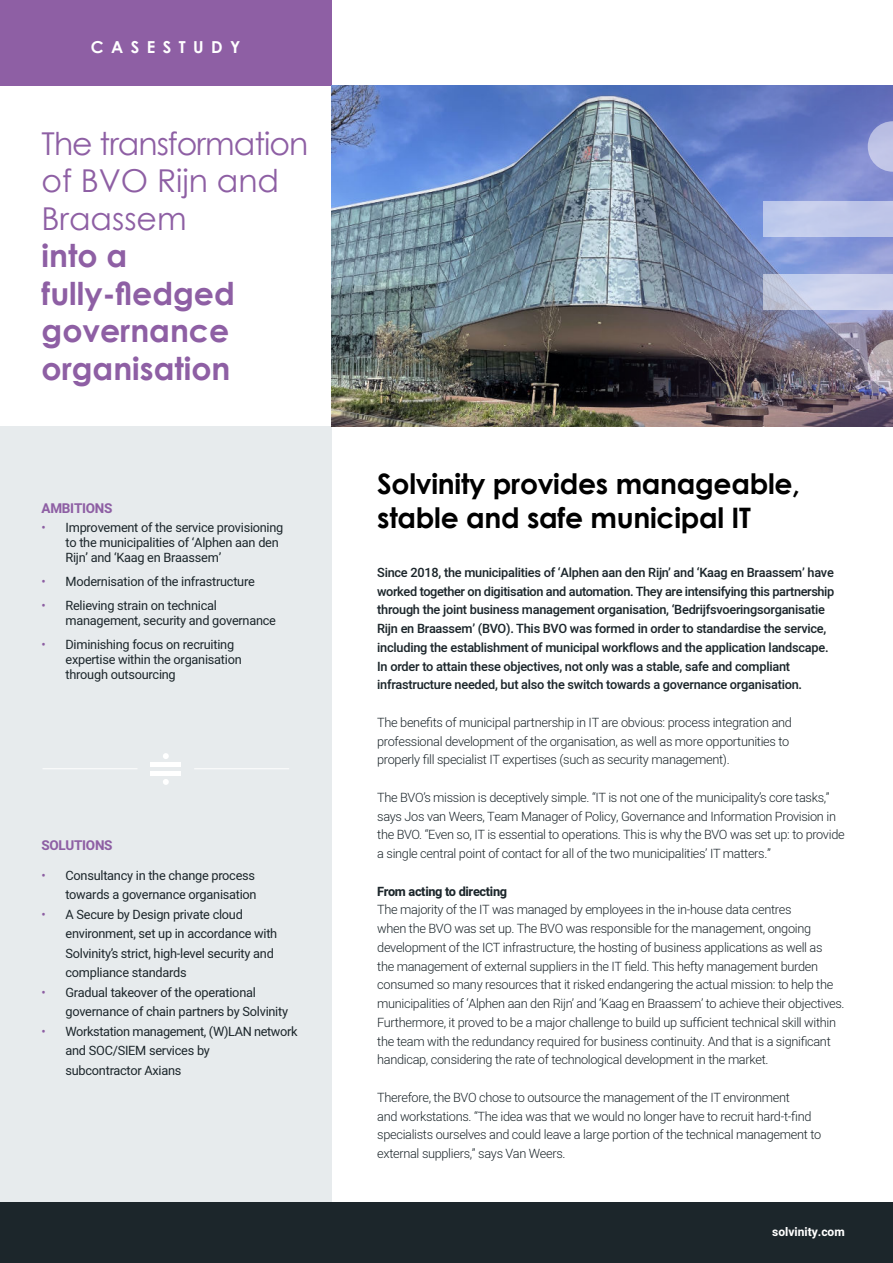
<style>
.page{position:relative;width:893px;height:1263px;background:#fff}
.page>*{position:absolute;margin:0;border:0;box-sizing:border-box;transform-origin:0 0}
.t1{font:700 31.5px/37.5px "Century Gothic";color:#8e5fa4}
.t2{font:31.5px/37.5px "Century Gothic";letter-spacing:-.015em;color:#8e5fa4}
.t3{font:700 28.2px/33.9px "Century Gothic";letter-spacing:-.01em;color:#000}
.t4{font:700 16.5px "Century Gothic";letter-spacing:.45em;color:#fff}
.t5{font:700 13.5px "Heebo";letter-spacing:-.02em;color:#8e5fa4}
.t6{font:300 12.75px/18.8px "Heebo";letter-spacing:-.025em;color:#1c262b}
.t7{font:12.75px/19.5px "Heebo";letter-spacing:-.02em;color:#1c262b}
.t8{font:500 12.75px/18.8px "Heebo";letter-spacing:-.02em;color:#1c262b}
.t9{font:700 12.75px "Heebo";letter-spacing:-.025em;color:#1c262b}
.t10{font:700 12px "Heebo";color:#fff}
.s1{color:#8c5ea2}
</style>
<div class="page">
<div style="left:0;top:426px;width:332px;height:777px;background:#e7ebed"></div>
<div style="left:0;top:1203px;width:893px;height:60px;background:#1c262b"></div>
<div style="left:0;top:0;width:332px;height:85px;background:#8e5fa4"></div>
<img style="left:332px;top:85px;width:150px;height:341px">
<svg style="left:163px;top:779px;width:6px;height:6px"></svg>
<svg style="left:163px;top:753px;width:6px;height:6px"></svg>
<div style="left:151px;top:762px;width:30px;height:5px;background:#fff"></div>
<hr style="left:151px;top:771px;width:30px;height:4px;background:#fff">
<hr style="left:194px;top:768px;width:95px;height:1px;background:#fff">
<hr style="left:43px;top:768px;width:94px;height:1px;background:#fff">
<img style="left:482px;top:85px;width:411px;height:341px">
<svg style="left:868px;top:340px;width:25px;height:50px"></svg>
<svg style="left:868px;top:121px;width:25px;height:51px"></svg>
<div style="left:764px;top:201px;width:129px;height:36px;background:#c0c9eb"></div>
<svg style="left:764px;top:274px;width:129px;height:36px;background:#c8cee7"></svg>
<p class="t4" style="left:91px;top:40px;width:151px">CASESTUDY</p>
<h1 class="t2" style="left:42px;top:128px;width:268px">The transformation of BVO Rijn and<br>Braassem</h1>
<h1 class="t1" style="left:42px;top:240px;width:195px">into a fully-fledged governance organisation</h1>
<p class="t5" style="left:42px;top:498px;width:72px">AMBITIONS</p>
<p class="t7" style="left:66px;top:519px;width:219px;line-height:15.3px;text-indent:-24px"><span class="s1">•</span> Improvement of the service provisioning to the municipalities of ‘Alphen aan den<br>Rijn’ and ‘Kaag en Braassem’</p>
<p class="t7" style="left:42px;top:571px;width:215px"><span class="s1">•</span> Modernisation of the infrastructure</p>
<p class="t7" style="left:66px;top:597px;width:212px;line-height:15.3px;text-indent:-24px"><span class="s1">•</span> Relieving strain on technical management, security and governance</p>
<p class="t7" style="left:66px;top:636px;width:178px;line-height:15.3px;text-indent:-24px"><span class="s1">•</span> Diminishing focus on recruiting expertise within the organisation through outsourcing</p>
<p class="t5" style="left:42px;top:835px;width:73px">SOLUTIONS</p>
<p class="t7" style="left:42px;top:865px;width:217px;text-align:right"><span class="s1">•</span> Consultancy in the change process towards a governance organisation</p>
<p class="t7" style="left:66px;top:904px;width:213px;text-indent:-24px"><span class="s1">•</span> A Secure by Design private cloud environment, set up in accordance with Solvinity’s strict, high-level security and compliance standards</p>
<p class="t7" style="left:66px;top:982px;width:224px;text-indent:-24px"><span class="s1">•</span> Gradual takeover of the operational governance of chain partners by Solvinity</p>
<p class="t7" style="left:66px;top:1021px;width:233px;text-indent:-24px"><span class="s1">•</span> Workstation management, (W)LAN network and SOC/SIEM services by<br>subcontractor Axians</p>
<h2 class="t3" style="left:377px;top:470px;width:424px">Solvinity provides manageable, stable and safe municipal IT</h2>
<p class="t8" style="left:377px;top:562px;width:459px">Since 2018, the municipalities of ‘Alphen aan den Rijn’ and ‘Kaag en Braassem’ have worked together on digitisation and automation. They are intensifying this partnership through the joint business management organisation, ‘Bedrijfsvoeringsorganisatie Rijn en Braassem’ (BVO). This BVO was formed in order to standardise the service, including the establishment of municipal workflows and the application landscape.<br>In order to attain these objectives, not only was a stable, safe and compliant infrastructure needed, but also the switch towards a governance organisation.</p>
<p class="t6" style="left:377px;top:713px;width:416px">The benefits of municipal partnership in IT are obvious: process integration and professional development of the organisation, as well as more opportunities to properly fill specialist IT expertises (such as security management).</p>
<p class="t6" style="left:377px;top:788px;width:469px">The BVO’s mission is deceptively simple. “IT is not one of the municipality’s core tasks,” says Jos van Weers, Team Manager of Policy, Governance and Information Provision in the BVO. “Even so, IT is essential to operations. This is why the BVO was set up: to provide a single central point of contact for all of the two municipalities’ IT matters.”</p>
<p class="t9" style="left:377px;top:882px;width:131px">From acting to directing</p>
<p class="t6" style="left:377px;top:900px;width:469px">The majority of the IT was managed by employees in the in-house data centres<br>when the BVO was set up. The BVO was responsible for the management, ongoing development of the ICT infrastructure, the hosting of business applications as well as<br>the management of external suppliers in the IT field. This hefty management burden consumed so many resources that it risked endangering the actual mission: to help the municipalities of ‘Alphen aan den Rijn’ and ‘Kaag en Braassem’ to achieve their objectives.<br>Furthermore, it proved to be a major challenge to build up sufficient technical skill within the team with the redundancy required for business continuity. And that is a significant handicap, considering the rate of technological development in the market.</p>
<p class="t6" style="left:377px;top:1088px;width:445px">Therefore, the BVO chose to outsource the management of the IT environment<br>and workstations. “The idea was that we would no longer have to recruit hard-t-find specialists ourselves and could leave a large portion of the technical management to external suppliers,” says Van Weers.</p>
<p class="t10" style="left:772px;top:1224px;width:74px">solvinity.com</p>
</div>
